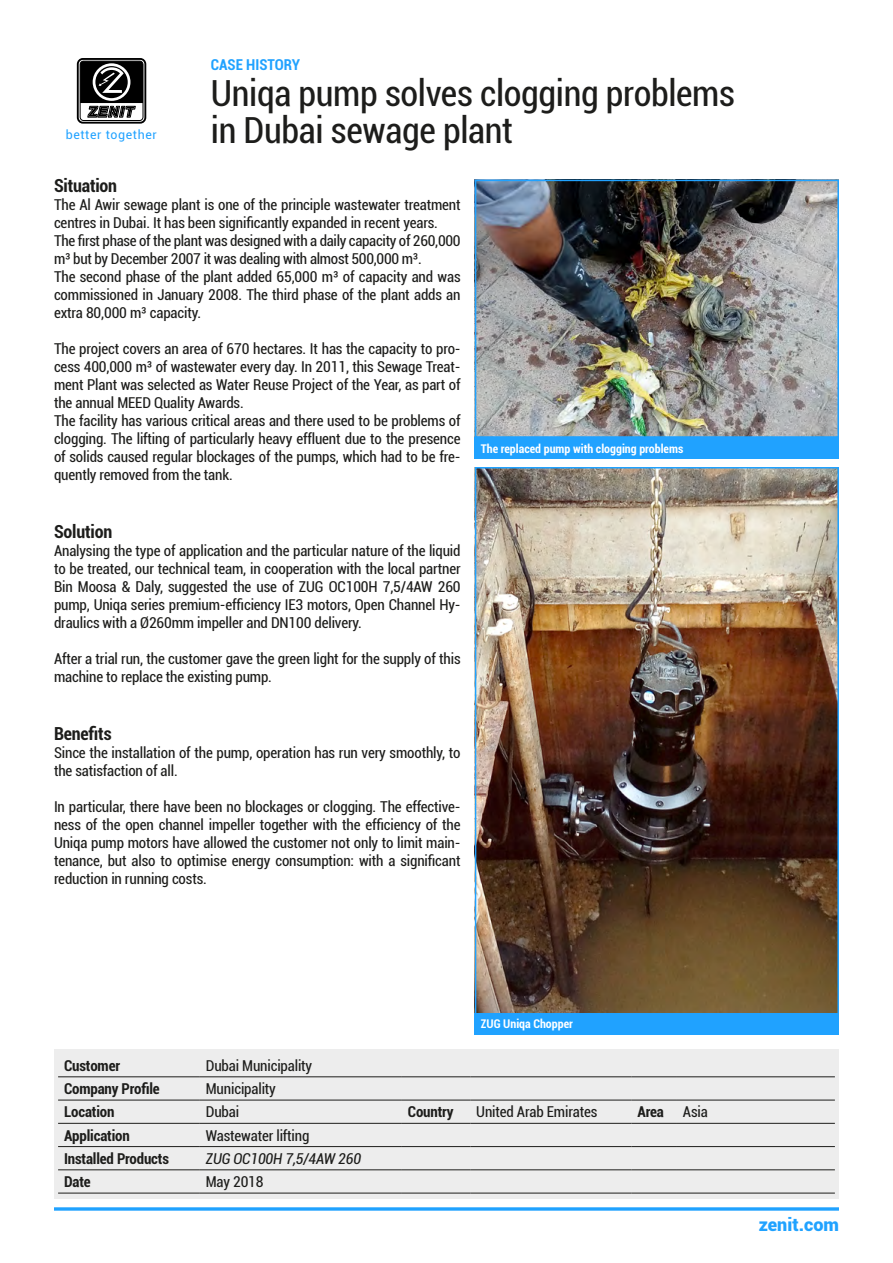
<style>
.page{position:relative;width:893px;height:1263px;background:#fff}
.page>*{position:absolute;margin:0;border:0;box-sizing:border-box;transform-origin:0 0}
.t1{font:condensed 36px/37.5px "Roboto";letter-spacing:-.01em;color:#1d1d1b}
.t2{font:700 condensed 18px "Roboto";letter-spacing:-.01em;color:#1d1d1b}
.t3{font:900 18px "Roboto";color:#20a2ff}
.t4{font:condensed 15px/18px "Roboto";letter-spacing:-.01em;color:#1d1d1b}
.t5{font:700 condensed 15px "Roboto";letter-spacing:-.01em;color:#1d1d1b}
.t6{font:italic condensed 15px "Roboto";letter-spacing:-.01em;color:#1d1d1b}
.t7{font:700 condensed 15px "Roboto";color:#20a2ff}
.t8{font:12.3px "Roboto";letter-spacing:.05em;color:#20a2ff}
.t9{font:700 condensed 12px "Roboto";color:#fff}
</style>
<div class="page">
<div style="left:77px;top:58px;width:69px;height:66px;border:2px solid #000;border-radius:5px"></div>
<div style="left:80px;top:61px;width:63px;height:60px;border:1px solid #000;border-radius:3px"></div>
<svg style="left:80px;top:61px;width:63px;height:57px"></svg>
<svg style="left:54px;top:1207px;width:785px;height:4px;background:#42b0ff"></svg>
<div style="left:54px;top:1049px;width:785px;height:149px;background:#ededed"></div>
<img style="left:478px;top:183px;width:358px;height:252px">
<div style="left:475px;top:180px;width:364px;height:258px;border:2px solid #20a2ff"></div>
<img style="left:478px;top:470px;width:358px;height:542px">
<div style="left:475px;top:467px;width:364px;height:548px;border:2px solid #20a2ff"></div>
<div style="left:475px;top:1013px;width:364px;height:21px;background:#20a2ff"></div>
<div style="left:475px;top:438px;width:364px;height:21px;background:#20a2ff"></div>
<hr style="left:58px;top:1076px;width:142px;height:1px;background:#1d1d1b">
<hr style="left:200px;top:1076px;width:202px;height:1px;background:#1d1d1b">
<hr style="left:402px;top:1076px;width:68px;height:1px;background:#1d1d1b">
<hr style="left:470px;top:1076px;width:162px;height:1px;background:#1d1d1b">
<hr style="left:632px;top:1076px;width:45px;height:1px;background:#1d1d1b">
<hr style="left:677px;top:1076px;width:158px;height:1px;background:#1d1d1b">
<hr style="left:58px;top:1100px;width:142px;height:1px;background:#1d1d1b">
<hr style="left:200px;top:1100px;width:202px;height:1px;background:#1d1d1b">
<hr style="left:402px;top:1100px;width:68px;height:1px;background:#1d1d1b">
<hr style="left:470px;top:1100px;width:162px;height:1px;background:#1d1d1b">
<hr style="left:632px;top:1100px;width:45px;height:1px;background:#1d1d1b">
<hr style="left:677px;top:1100px;width:158px;height:1px;background:#1d1d1b">
<hr style="left:58px;top:1123px;width:142px;height:1px;background:#1d1d1b">
<hr style="left:200px;top:1123px;width:202px;height:1px;background:#1d1d1b">
<hr style="left:402px;top:1123px;width:68px;height:1px;background:#1d1d1b">
<hr style="left:470px;top:1123px;width:162px;height:1px;background:#1d1d1b">
<hr style="left:632px;top:1123px;width:45px;height:1px;background:#1d1d1b">
<hr style="left:677px;top:1123px;width:158px;height:1px;background:#1d1d1b">
<hr style="left:58px;top:1146px;width:142px;height:1px;background:#1d1d1b">
<hr style="left:200px;top:1146px;width:202px;height:1px;background:#1d1d1b">
<hr style="left:402px;top:1146px;width:68px;height:1px;background:#1d1d1b">
<hr style="left:470px;top:1146px;width:162px;height:1px;background:#1d1d1b">
<hr style="left:632px;top:1146px;width:45px;height:1px;background:#1d1d1b">
<hr style="left:677px;top:1146px;width:158px;height:1px;background:#1d1d1b">
<hr style="left:58px;top:1169px;width:142px;height:1px;background:#1d1d1b">
<hr style="left:200px;top:1169px;width:202px;height:1px;background:#1d1d1b">
<hr style="left:402px;top:1169px;width:68px;height:1px;background:#1d1d1b">
<hr style="left:470px;top:1169px;width:162px;height:1px;background:#1d1d1b">
<hr style="left:632px;top:1169px;width:45px;height:1px;background:#1d1d1b">
<hr style="left:677px;top:1169px;width:158px;height:1px;background:#1d1d1b">
<hr style="left:58px;top:1193px;width:142px;height:1px;background:#1d1d1b">
<hr style="left:200px;top:1193px;width:202px;height:1px;background:#1d1d1b">
<hr style="left:402px;top:1193px;width:68px;height:1px;background:#1d1d1b">
<hr style="left:470px;top:1193px;width:162px;height:1px;background:#1d1d1b">
<hr style="left:632px;top:1193px;width:45px;height:1px;background:#1d1d1b">
<hr style="left:677px;top:1193px;width:158px;height:1px;background:#1d1d1b">
<p class="t8" style="left:66px;top:126px;width:93px">better together</p>
<p class="t7" style="left:211px;top:54px;width:91px">CASE HISTORY</p>
<h1 class="t1" style="left:211px;top:73px;width:525px">Uniqa pump solves clogging problems in Dubai sewage plant</h1>
<p class="t2" style="left:54px;top:173px;width:65px">Situation</p>
<p class="t4" style="left:54px;top:196px;width:408px">The Al Awir sewage plant is one of the principle wastewater treatment centres in Dubai. It has been significantly expanded in recent years.<br>The first phase of the plant was designed with a daily capacity of 260,000 m³ but by December 2007 it was dealing with almost 500,000 m³.<br>The second phase of the plant added 65,000 m³ of capacity and was commissioned in January 2008. The third phase of the plant adds an extra 80,000 m³ capacity.</p>
<p class="t4" style="left:54px;top:340px;width:408px">The project covers an area of 670 hectares. It has the capacity to pro&shy;cess 400,000 m³ of wastewater every day. In 2011, this Sewage Treat&shy;ment Plant was selected as Water Reuse Project of the Year, as part of the annual MEED Quality Awards.<br>The facility has various critical areas and there used to be problems of clogging. The lifting of particularly heavy effluent due to the presence of solids caused regular blockages of the pumps, which had to be fre&shy;quently removed from the tank.</p>
<p class="t2" style="left:54px;top:519px;width:60px">Solution</p>
<p class="t4" style="left:54px;top:541px;width:408px;text-align:justify">Analysing the type of application and the particular nature of the liquid to be treated, our technical team, in cooperation with the local partner Bin Moosa &amp; Daly, suggested the use of ZUG OC100H 7,5/4AW 260 pump, Uniqa series premium-efficiency IE3 motors, Open Channel Hy&shy;draulics with a Ø260mm impeller and DN100 delivery.</p>
<p class="t4" style="left:54px;top:649px;width:408px">After a trial run, the customer gave the green light for the supply of this machine to replace the existing pump.</p>
<p class="t2" style="left:54px;top:721px;width:59px">Benefits</p>
<p class="t4" style="left:54px;top:743px;width:408px">Since the installation of the pump, operation has run very smoothly, to the satisfaction of all.</p>
<p class="t4" style="left:54px;top:797px;width:408px;text-align:justify">In particular, there have been no blockages or clogging. The effective&shy;ness of the open channel impeller together with the efficiency of the Uniqa pump motors have allowed the customer not only to limit main&shy;tenance, but also to optimise energy consumption: with a significant reduction in running costs.</p>
<p class="t9" style="left:481px;top:440px;width:204px">The replaced pump with clogging problems</p>
<p class="t9" style="left:481px;top:1016px;width:94px">ZUG Uniqa Chopper</p>
<p class="t5" style="left:64px;top:1055px;width:57px">Customer</p>
<p class="t4" style="left:206px;top:1056px;width:108px">Dubai Municipality</p>
<p class="t5" style="left:64px;top:1078px;width:97px">Company Profile</p>
<p class="t4" style="left:206px;top:1079px;width:72px">Municipality</p>
<p class="t5" style="left:64px;top:1101px;width:52px">Location</p>
<p class="t4" style="left:206px;top:1102px;width:35px">Dubai</p>
<p class="t5" style="left:408px;top:1101px;width:47px">Country</p>
<p class="t4" style="left:476px;top:1102px;width:123px">United Arab Emirates</p>
<p class="t5" style="left:638px;top:1101px;width:28px">Area</p>
<p class="t4" style="left:683px;top:1102px;width:26px">Asia</p>
<p class="t5" style="left:64px;top:1125px;width:67px">Application</p>
<p class="t4" style="left:206px;top:1126px;width:105px">Wastewater lifting</p>
<p class="t5" style="left:64px;top:1148px;width:106px">Installed Products</p>
<p class="t6" style="left:206px;top:1148px;width:157px">ZUG OC100H 7,5/4AW 260</p>
<p class="t5" style="left:64px;top:1171px;width:28px">Date</p>
<p class="t4" style="left:206px;top:1172px;width:59px">May 2018</p>
<p class="t3" style="left:759px;top:1212px;width:82px">zenit.com</p>
</div>
